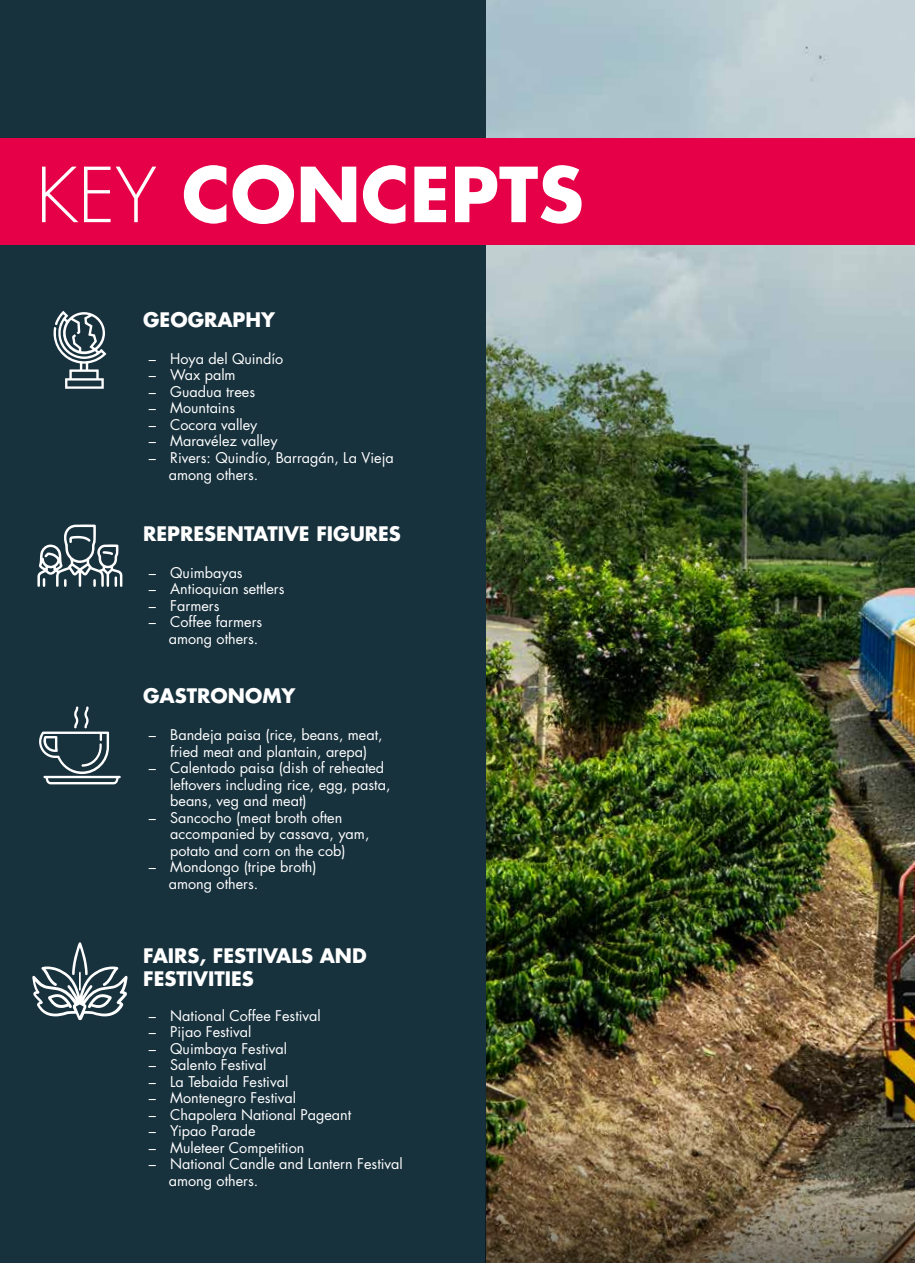
<style>
.page{position:relative;width:915px;height:1263px;background:#fff}
.page>*{position:absolute;margin:0;border:0;box-sizing:border-box;transform-origin:0 0}
.t1{font:700 73.65px "Futura Std";color:#fff}
.t2{font:700 19.5px/23.4px "Futura Std";color:#fff}
.t3{font:14.4px/16.5px "Futura Std";color:#fff}
.s1{font-weight:300}
</style>
<div class="page">
<img style="left:485px;top:0;width:429px;height:1015px">
<div style="left:0;top:0;width:485px;height:1263px;background:#17313d"></div>
<div style="left:0;top:138px;width:914px;height:106px;background:#e50047"></div>
<svg style="left:32px;top:942px;width:95px;height:78px"></svg>
<svg style="left:53px;top:311px;width:53px;height:78px"></svg>
<svg style="left:37px;top:524px;width:85px;height:63px"></svg>
<svg style="left:39px;top:706px;width:82px;height:78px"></svg>
<img style="left:485px;top:1015px;width:429px;height:248px">
<h1 class="t1" style="left:36px;top:146px;width:549px"><span class="s1">KEY</span> CONCEPTS</h1>
<h2 class="t2" style="left:143px;top:308px;width:133px">GEOGRAPHY</h2>
<p class="t3" style="left:149px;top:351px;width:136px">– Hoya del Quindío</p>
<p class="t3" style="left:149px;top:367px;width:88px">– Wax palm</p>
<p class="t3" style="left:149px;top:384px;width:108px">– Guadua trees</p>
<p class="t3" style="left:149px;top:400px;width:88px">– Mountains</p>
<p class="t3" style="left:149px;top:417px;width:110px">– Cocora valley</p>
<p class="t3" style="left:149px;top:433px;width:130px">– Maravélez valley</p>
<p class="t3" style="left:169px;top:450px;width:226px;text-indent:-20px">– Rivers: Quindío, Barragán, La Vieja among others.</p>
<h2 class="t2" style="left:143px;top:521px;width:259px">REPRESENTATIVE FIGURES</h2>
<p class="t3" style="left:149px;top:564px;width:95px">– Quimbayas</p>
<p class="t3" style="left:149px;top:581px;width:137px">– Antioquian settlers</p>
<p class="t3" style="left:149px;top:597px;width:72px">– Farmers</p>
<p class="t3" style="left:149px;top:614px;width:115px;text-align:right">– Coffee farmers among others.</p>
<h2 class="t2" style="left:143px;top:684px;width:154px">GASTRONOMY</h2>
<p class="t3" style="left:149px;top:727px;width:235px;text-align:center">– Bandeja paisa (rice, beans, meat, fried meat and plantain, arepa)</p>
<p class="t3" style="left:170px;top:760px;width:222px;text-indent:-21px">– Calentado paisa (dish of reheated leftovers including rice, egg, pasta, beans, veg and meat)</p>
<p class="t3" style="left:170px;top:809px;width:201px;text-indent:-21px">– Sancocho (meat broth often accompanied by cassava, yam, potato and corn on the cob)</p>
<p class="t3" style="left:169px;top:859px;width:149px;text-indent:-20px">– Mondongo (tripe broth) among others.</p>
<h2 class="t2" style="left:143px;top:943px;width:225px">FAIRS, FESTIVALS AND<br>FESTIVITIES</h2>
<p class="t3" style="left:149px;top:1007px;width:173px">– National Coffee Festival</p>
<p class="t3" style="left:149px;top:1024px;width:104px">– Pijao Festival</p>
<p class="t3" style="left:149px;top:1040px;width:139px">– Quimbaya Festival</p>
<p class="t3" style="left:149px;top:1057px;width:119px">– Salento Festival</p>
<p class="t3" style="left:149px;top:1073px;width:141px">– La Tebaida Festival</p>
<p class="t3" style="left:149px;top:1090px;width:149px">– Montenegro Festival</p>
<p class="t3" style="left:149px;top:1106px;width:204px">– Chapolera National Pageant</p>
<p class="t3" style="left:149px;top:1123px;width:108px">– Yipao Parade</p>
<p class="t3" style="left:149px;top:1139px;width:157px">– Muleteer Competition</p>
<p class="t3" style="left:169px;top:1156px;width:235px;text-indent:-20px">– National Candle and Lantern Festival among others.</p>
</div>
